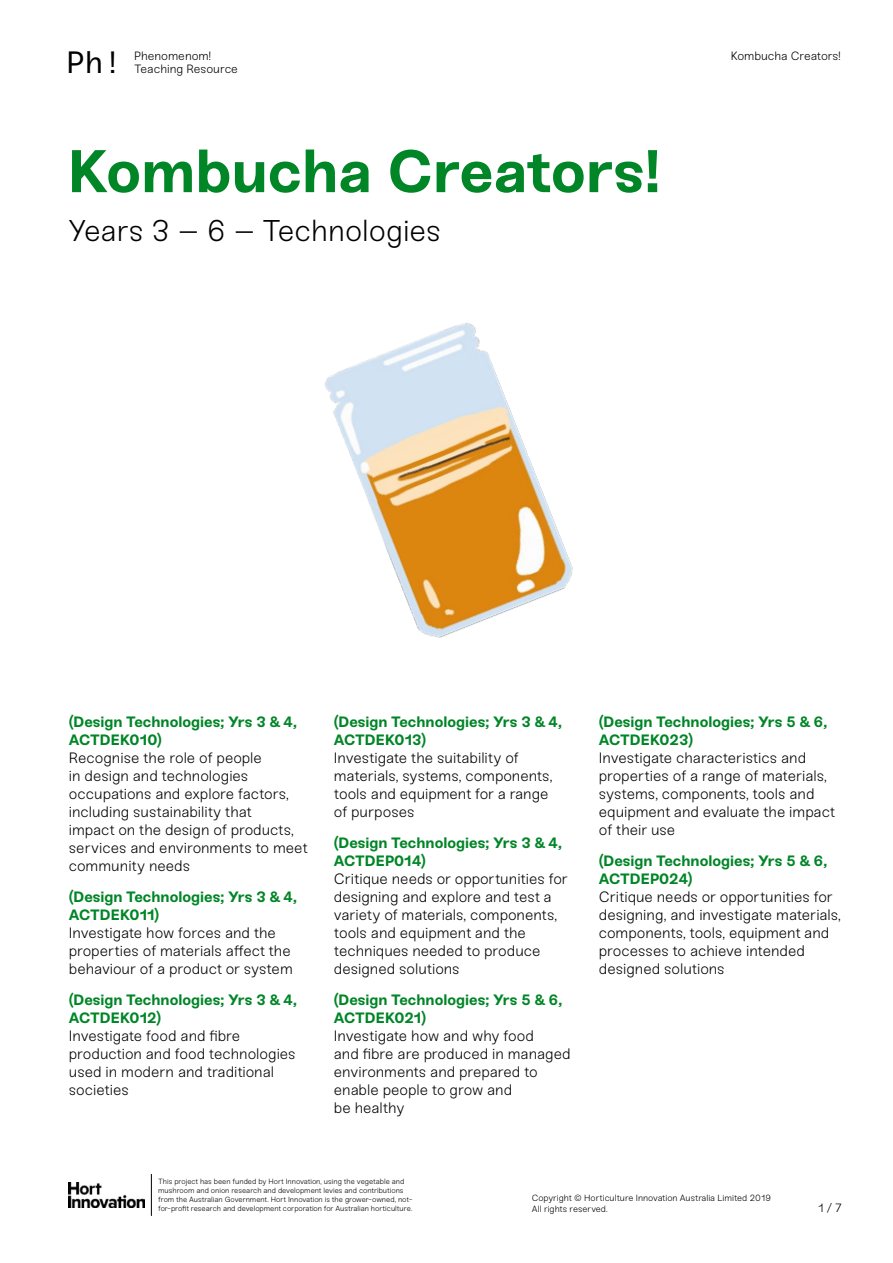
<style>
.page{position:relative;width:893px;height:1263px;background:#fff}
.page>*{position:absolute;margin:0;border:0;box-sizing:border-box;transform-origin:0 0}
.t1{font:700 60px "Sneak";letter-spacing:-.005em;color:#008527}
.t2{font:30.75px "Sneak Mono";color:#000}
.t3{font:300 30px "Sneak";color:#000}
.t4{font:300 15px/18px "Sneak";letter-spacing:-.005em;color:#000}
.t5{font:700 15px/18px "Sneak";color:#008527}
.t6{font:300 12px "Sneak";letter-spacing:-.005em;color:#000}
.t7{font:300 9px/10.8px "Sneak";letter-spacing:-.005em;color:#000}
.t8{font:300 7.5px/9px "Sneak";letter-spacing:-.005em;color:#000}
</style>
<div class="page">
<img style="left:68px;top:1183px;width:76px;height:24px">
<hr style="left:151px;top:1174px;width:1px;height:42px;background:#000">
<img style="left:324px;top:323px;width:249px;height:315px">
<h2 class="t2" style="left:66px;top:44px;width:57px">Ph!</h2>
<p class="t6" style="left:134px;top:48px;width:78px">Phenomenom!</p>
<p class="t6" style="left:731px;top:48px;width:111px">Kombucha Creators!</p>
<p class="t6" style="left:134px;top:62px;width:105px">Teaching Resource</p>
<h1 class="t1" style="left:68px;top:134px;width:594px">Kombucha Creators!</h1>
<h3 class="t3" style="left:68px;top:213px;width:374px">Years 3 – 6 – Technologies</h3>
<p class="t5" style="left:69px;top:713px;width:230px">(Design Technologies; Yrs 3 &amp; 4,<br>ACTDEK010)</p>
<p class="t4" style="left:69px;top:749px;width:240px">Recognise the role of people<br>in design and technologies occupations and explore factors, including sustainability that<br>impact on the design of products, services and environments to meet community needs</p>
<p class="t5" style="left:69px;top:888px;width:230px">(Design Technologies; Yrs 3 &amp; 4,<br>ACTDEK011)</p>
<p class="t4" style="left:69px;top:924px;width:225px">Investigate how forces and the properties of materials affect the behaviour of a product or system</p>
<p class="t5" style="left:69px;top:991px;width:230px">(Design Technologies; Yrs 3 &amp; 4,<br>ACTDEK012)</p>
<p class="t4" style="left:69px;top:1027px;width:228px">Investigate food and fibre production and food technologies used in modern and traditional societies</p>
<p class="t5" style="left:334px;top:713px;width:230px">(Design Technologies; Yrs 3 &amp; 4,<br>ACTDEK013)</p>
<p class="t4" style="left:334px;top:749px;width:220px">Investigate the suitability of materials, systems, components, tools and equipment for a range of purposes</p>
<p class="t5" style="left:334px;top:834px;width:230px">(Design Technologies; Yrs 3 &amp; 4,<br>ACTDEP014)</p>
<p class="t4" style="left:334px;top:870px;width:236px">Critique needs or opportunities for designing and explore and test a variety of materials, components, tools and equipment and the techniques needed to produce designed solutions</p>
<p class="t5" style="left:334px;top:991px;width:230px">(Design Technologies; Yrs 5 &amp; 6,<br>ACTDEK021)</p>
<p class="t4" style="left:334px;top:1027px;width:238px">Investigate how and why food<br>and fibre are produced in managed environments and prepared to enable people to grow and<br>be healthy</p>
<p class="t5" style="left:599px;top:713px;width:230px">(Design Technologies; Yrs 5 &amp; 6,<br>ACTDEK023)</p>
<p class="t4" style="left:599px;top:749px;width:238px">Investigate characteristics and properties of a range of materials, systems, components, tools and equipment and evaluate the impact of their use</p>
<p class="t5" style="left:599px;top:852px;width:230px">(Design Technologies; Yrs 5 &amp; 6,<br>ACTDEP024)</p>
<p class="t4" style="left:599px;top:888px;width:243px">Critique needs or opportunities for designing, and investigate materials, components, tools, equipment and processes to achieve intended designed solutions</p>
<p class="t8" style="left:158px;top:1177px;width:256px">This project has been funded by Hort Innovation, using the vegetable and mushroom and onion research and development levies and contributions from the Australian Government. Hort Innovation is the grower-owned, not&shy;for-profit research and development corporation for Australian horticulture.</p>
<p class="t7" style="left:532px;top:1193px;width:241px">Copyright © Horticulture Innovation Australia Limited 2019<br>All rights reserved.</p>
<p class="t6" style="left:818px;top:1201px;width:25px">1 / 7</p>
</div>
